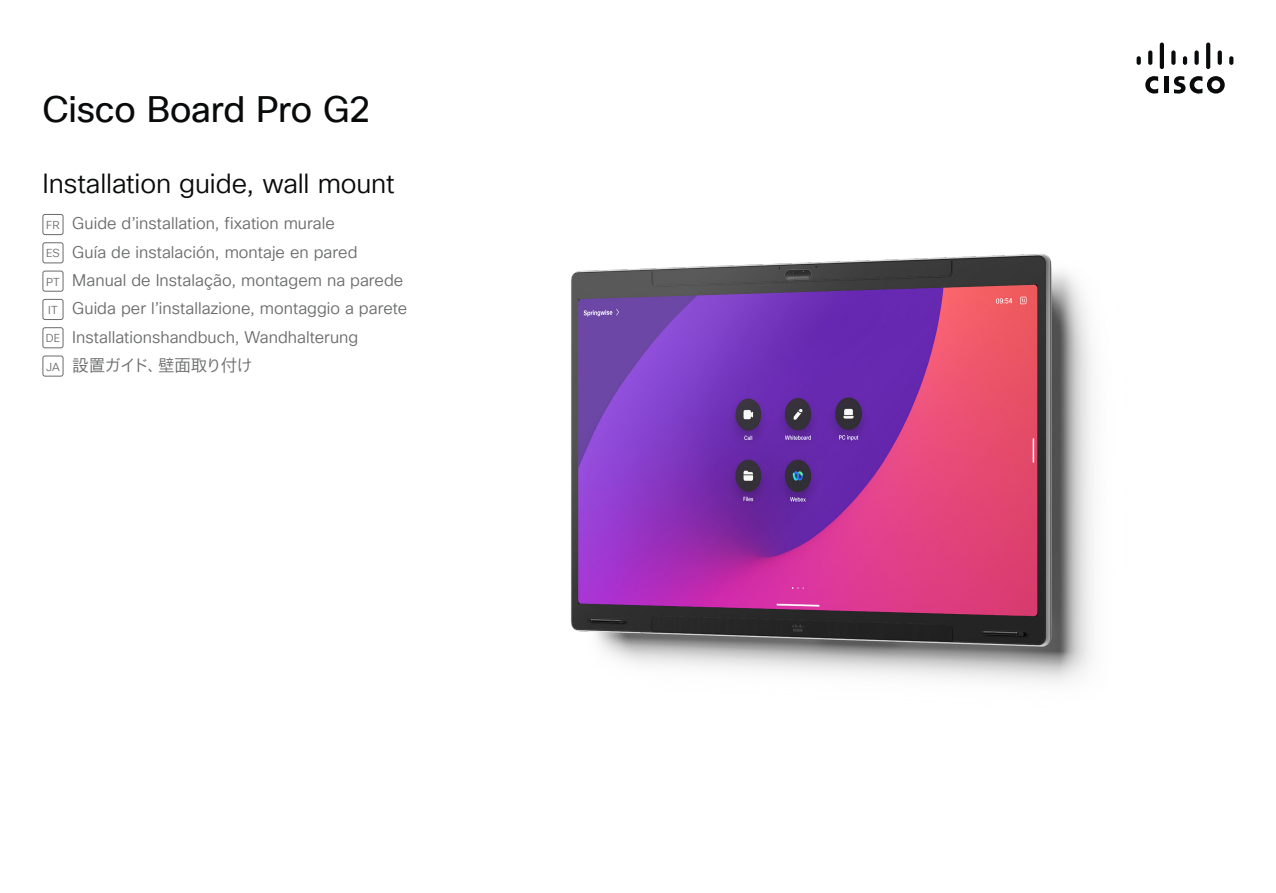
<style>
.page{position:relative;width:1276px;height:893px;background:#fff}
.page>*{position:absolute;margin:0;border:0;box-sizing:border-box;transform-origin:0 0}
.Header_1{font:36px "Cisco Sans TT";letter-spacing:-.005em;color:#090a0b}
.Header_2{font:27px "Cisco Sans TT Light";letter-spacing:-.005em;color:#090a0b}
.Body_5_French_hanging{font:16.5px "Cisco Sans TT Light";color:#6a6b6c}
.Body_5_French_hanging-2{font:16.5px "Cisco Sans JPN Light";letter-spacing:-.045em;color:#6a6b6c}
.Body_1_center_French_for_Product_overvie{font:11.25px "Cisco Sans TT Light";letter-spacing:.015em;color:#6a6b6c}
</style>
<div class="page">
<div style="left:43px;top:214px;width:20px;height:21px;border:1px solid #6a6b6c;border-radius:2px"></div>
<div style="left:43px;top:242px;width:20px;height:21px;border:1px solid #6a6b6c;border-radius:2px"></div>
<div style="left:43px;top:271px;width:20px;height:21px;border:1px solid #6a6b6c;border-radius:2px"></div>
<div style="left:43px;top:299px;width:20px;height:21px;border:1px solid #6a6b6c;border-radius:2px"></div>
<div style="left:43px;top:327px;width:20px;height:21px;border:1px solid #6a6b6c;border-radius:2px"></div>
<div style="left:43px;top:356px;width:20px;height:20px;border:1px solid #6a6b6c;border-radius:2px"></div>
<img style="left:571px;top:253px;width:521px;height:430px">
<hr style="left:1164px;top:76px;width:4px;height:17px;background:#090a0b">
<svg style="left:1145px;top:76px;width:13px;height:18px"></svg>
<svg style="left:1174px;top:76px;width:50px;height:18px"></svg>
<svg style="left:1136px;top:56px;width:4px;height:9px"></svg>
<svg style="left:1148px;top:50px;width:4px;height:15px"></svg>
<div style="left:1159px;top:43px;width:5px;height:26px;background:#090a0b;border-radius:2px"></div>
<svg style="left:1171px;top:50px;width:4px;height:15px"></svg>
<svg style="left:1183px;top:56px;width:4px;height:9px"></svg>
<svg style="left:1194px;top:50px;width:4px;height:15px"></svg>
<svg style="left:1206px;top:43px;width:4px;height:26px"></svg>
<div style="left:1217px;top:50px;width:5px;height:15px;background:#090a0b;border-radius:2px"></div>
<svg style="left:1229px;top:56px;width:4px;height:9px"></svg>
<p class="Header_1" style="left:43px;top:86px;width:329px">Cisco Board Pro G2</p>
<p class="Header_2" style="left:43px;top:166px;width:353px">Installation guide, wall mount</p>
<p class="Body_1_center_French_for_Product_overvie" style="left:46px;top:218px;width:15px">FR</p>
<p class="Body_5_French_hanging" style="left:72px;top:213px;width:264px">Guide d’installation, fixation murale</p>
<p class="Body_1_center_French_for_Product_overvie" style="left:46px;top:246px;width:15px">ES</p>
<p class="Body_5_French_hanging" style="left:72px;top:241px;width:287px">Guía de instalación, montaje en pared</p>
<p class="Body_1_center_French_for_Product_overvie" style="left:46px;top:274px;width:15px">PT</p>
<p class="Body_5_French_hanging" style="left:72px;top:270px;width:333px">Manual de Instalação, montagem na parede</p>
<p class="Body_1_center_French_for_Product_overvie" style="left:48px;top:303px;width:11px">IT</p>
<p class="Body_5_French_hanging" style="left:72px;top:298px;width:336px">Guida per l’installazione, montaggio a parete</p>
<p class="Body_1_center_French_for_Product_overvie" style="left:46px;top:331px;width:16px">DE</p>
<p class="Body_5_French_hanging" style="left:72px;top:326px;width:287px">Installationshandbuch, Wandhalterung</p>
<p class="Body_1_center_French_for_Product_overvie" style="left:46px;top:359px;width:15px">JA</p>
<p class="Body_5_French_hanging-2" style="left:72px;top:355px;width:182px">設置ガイド、壁面取り付け</p>
</div>
